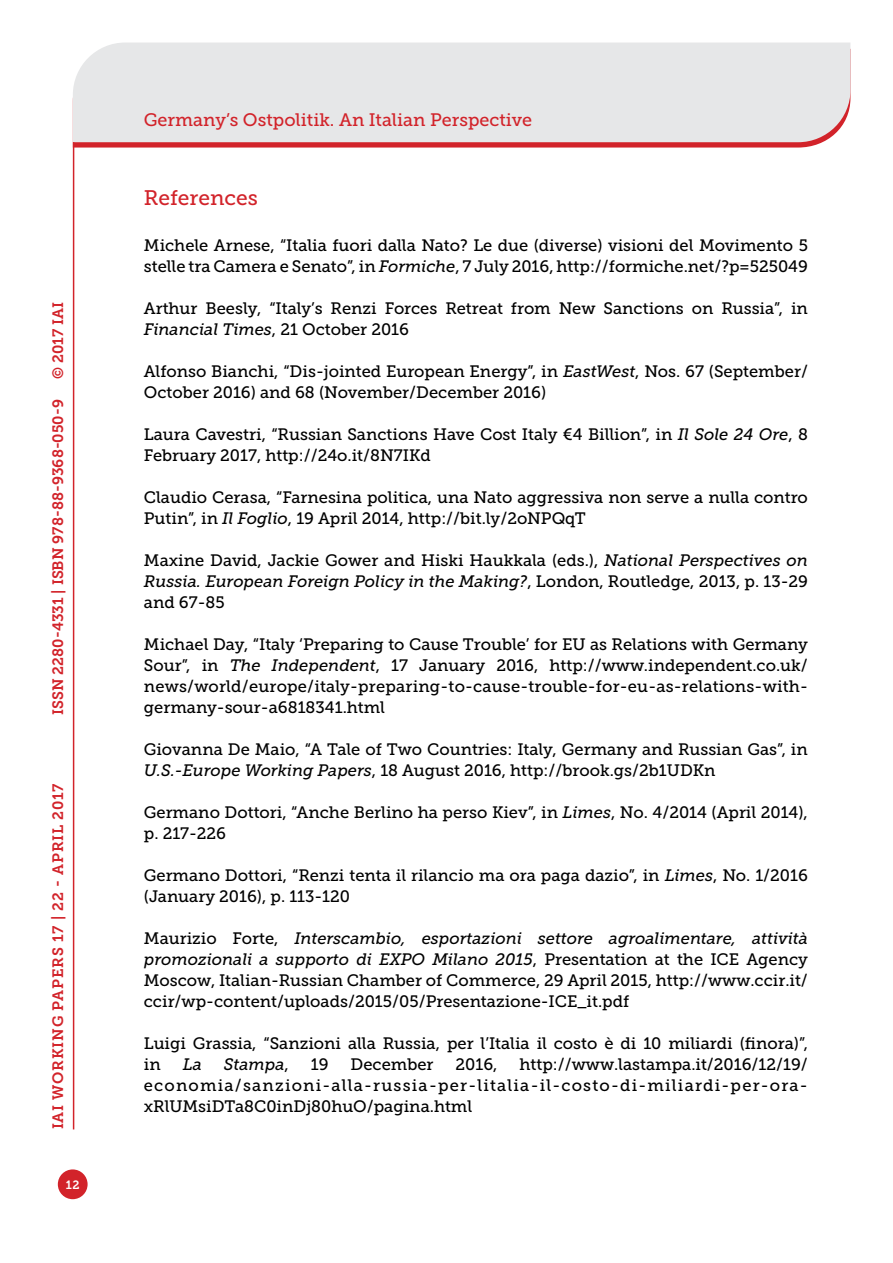
<style>
.page{position:relative;width:893px;height:1263px;background:#fff}
.page>*{position:absolute;margin:0;border:0;box-sizing:border-box;transform-origin:0 0}
.t1{font:21px "Museo Slab 500";color:#d2232a}
.t2{font:18px "Museo Slab 500";color:#d2232a}
.t3{font:16.5px/21px "Museo Slab 500";color:#000}
.t4{font:italic 16.5px "Museo Slab 500";color:#000}
.t5{font:15px "Museo Slab 700";color:#d2232a}
.t6{font:15px "Museo Slab 700";letter-spacing:.05em;color:#d2232a}
.t7{font:12px "Museo Slab 700";color:#fff}
.s1{font-style:italic}
.s2{font-style:normal}
</style>
<div class="page">
<svg style="left:74px;top:142px;width:749px;height:6px;fill:#d2232a"></svg>
<div style="left:73px;top:43px;width:777px;height:99px;background:#e6e7e8"></div>
<div style="left:58px;top:1169px;width:30px;height:30px;background:#d2232a;border-radius:50%"></div>
<hr style="left:73px;top:142px;width:1px;height:987px;background:#d2232a">
<p class="t5" style="left:50px;top:379px;width:78px;rotate:-90deg">© 2017 IAI</p>
<p class="t5" style="left:49px;top:715px;width:317px;rotate:-90deg">ISSN 2280-4331 | ISBN 978-88-9368-050-9</p>
<p class="t6" style="left:50px;top:1129px;width:348px;rotate:-90deg">IAI WORKING PAPERS 17 | 22 - APRIL 2017</p>
<p class="t7" style="left:66px;top:1178px;width:15px">12</p>
<p class="t2" style="left:144px;top:110px;width:390px">Germany’s Ostpolitik. An Italian Perspective</p>
<p class="t1" style="left:144px;top:186px;width:115px">References</p>
<p class="t3" style="left:144px;top:235px;width:666px">Michele Arnese, “Italia fuori dalla Nato? Le due (diverse) visioni del Movimento 5 stelle tra Camera e Senato”, in <span class="s1">Formiche</span>, 7 July 2016, http://formiche.net/?p=525049</p>
<p class="t3" style="left:144px;top:298px;width:666px">Arthur Beesly, “Italy’s Renzi Forces Retreat from New Sanctions on Russia”, in<br><span class="s1">Financial Times</span>, 21 October 2016</p>
<p class="t3" style="left:144px;top:361px;width:666px">Alfonso Bianchi, “Dis-jointed European Energy”, in <span class="s1">EastWest</span>, Nos. 67 (September/<br>October 2016) and 68 (November/December 2016)</p>
<p class="t3" style="left:144px;top:424px;width:666px">Laura Cavestri, “Russian Sanctions Have Cost Italy €4 Billion”, in <span class="s1">Il Sole 24 Ore</span>, 8<br>February 2017, http://24o.it/8N7IKd</p>
<p class="t3" style="left:144px;top:487px;width:666px">Claudio Cerasa, “Farnesina politica, una Nato aggressiva non serve a nulla contro<br>Putin”, in <span class="s1">Il Foglio</span>, 19 April 2014, http://bit.ly/2oNPQqT</p>
<p class="t3" style="left:144px;top:550px;width:666px;text-align:justify">Maxine David, Jackie Gower and Hiski Haukkala (eds.), <span class="s1">National Perspectives on Russia. European Foreign Policy in the Making?</span>, London, Routledge, 2013, p. 13-29 and 67-85</p>
<p class="t3" style="left:144px;top:634px;width:666px;text-align:justify">Michael Day, “Italy ‘Preparing to Cause Trouble’ for EU as Relations with Germany Sour”, in <span class="s1">The Independent</span>, 17 January 2016, http://www.independent.co.uk/ news/world/europe/italy-preparing-to-cause-trouble-for-eu-as-relations-with&shy;germany-sour-a6818341.html</p>
<p class="t3" style="left:144px;top:739px;width:665px">Giovanna De Maio, “A Tale of Two Countries: Italy, Germany and Russian Gas”, in<br><span class="s1">U.S.-Europe Working Papers</span>, 18 August 2016, http://brook.gs/2b1UDKn</p>
<p class="t3" style="left:144px;top:802px;width:666px">Germano Dottori, “Anche Berlino ha perso Kiev”, in <span class="s1">Limes</span>, No. 4/2014 (April 2014), p. 217-226</p>
<p class="t3" style="left:144px;top:865px;width:665px">Germano Dottori, “Renzi tenta il rilancio ma ora paga dazio”, in <span class="s1">Limes</span>, No. 1/2016 (January 2016), p. 113-120</p>
<p class="t3" style="left:144px;top:928px;width:666px;text-align:justify">Maurizio Forte, <span class="s1">Interscambio, esportazioni settore agroalimentare, attività promozionali a supporto di EXPO Milano 2015</span>, Presentation at the ICE Agency Moscow, Italian-Russian Chamber of Commerce, 29 April 2015, http://www.ccir.it/ ccir/wp-content/uploads/2015/05/Presentazione-ICE_it.pdf</p>
<p class="t3" style="left:144px;top:1033px;width:666px">Luigi Grassia, “Sanzioni alla Russia, per l’Italia il costo è di 10 miliardi (finora)”, in</p>
<p class="t3" style="left:144px;top:1054px;width:666px;text-align:justify;text-indent:376px">http://www.lastampa.it/2016/12/19/ economia/sanzioni-alla-russia-per-litalia-il-costo-di-miliardi-per-ora&shy;xRlUMsiDTa8C0inDj80huO/pagina.html</p>
<p class="t4" style="left:183px;top:1055px;width:21px">La</p>
<p class="t4" style="left:224px;top:1055px;width:66px">Stampa<span class="s2">,</span></p>
<p class="t3" style="left:311px;top:1054px;width:19px">19</p>
<p class="t3" style="left:351px;top:1054px;width:84px">December</p>
<p class="t3" style="left:456px;top:1054px;width:43px">2016,</p>
</div>
